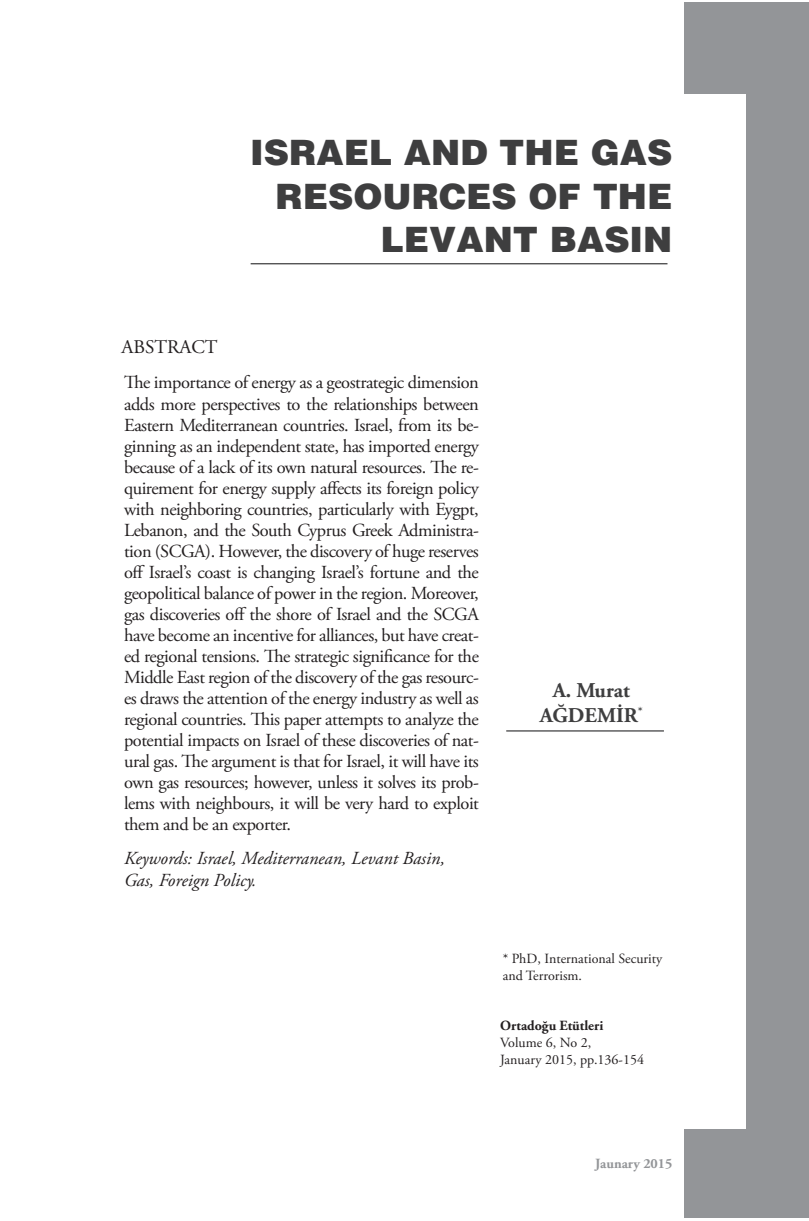
<style>
.page{position:relative;width:809px;height:1221px;background:#fff}
.page>*{position:absolute;margin:0;border:0;box-sizing:border-box;transform-origin:0 0}
.t1{font:900 35px/43.8px "Hendrix";color:#3e3e3f;text-align:right}
.t2{font:700 21px/25.2px "Adobe Garamond Pro";color:#3e3e3f;text-align:center}
.t3{font:19.25px "Adobe Garamond Pro";color:#231f20}
.t4{font:18.38px/21px "Adobe Garamond Pro";letter-spacing:-.025em;color:#231f20;text-align:justify}
.t5{font:italic 18.38px/22.1px "Adobe Garamond Pro";color:#231f20}
.t6{font:14px/16.8px "Adobe Garamond Pro";color:#231f20}
.t7{font:700 14px "Adobe Garamond Pro";color:#231f20}
.t8{font:700 14px "Adobe Garamond Pro";color:#939598}
</style>
<div class="page">
<div style="left:684px;top:1129px;width:124px;height:88px;background:#939598"></div>
<div style="left:746px;top:2px;width:63px;height:1215px;background:#939598"></div>
<div style="left:684px;top:2px;width:124px;height:92px;background:#939598"></div>
<hr style="left:251px;top:263px;width:416px;height:1px;background:#3e3e3f">
<hr style="left:506px;top:730px;width:158px;height:1px;background:#3e3e3f">
<p class="t3" style="left:121px;top:335px;width:98px">ABSTRACT</p>
<h1 class="t1" style="left:250px;top:130px;width:423px">ISRAEL AND THE GAS<br>RESOURCES OF THE<br>LEVANT BASIN</h1>
<p class="t4" style="left:124px;top:373px;width:356px">The importance of energy as a geostrategic dimension adds more perspectives to the relationships between Eastern Mediterranean countries. Israel, from its be&shy;ginning as an independent state, has imported energy because of a lack of its own natural resources. The re&shy;quirement for energy supply affects its foreign policy with neighboring countries, particularly with Eygpt, Lebanon, and the South Cyprus Greek Administra&shy;tion (SCGA). However, the discovery of huge reserves off Israel’s coast is changing Israel’s fortune and the geopolitical balance of power in the region. Moreover, gas discoveries off the shore of Israel and the SCGA have become an incentive for alliances, but have creat&shy;ed regional tensions. The strategic significance for the Middle East region of the discovery of the gas resourc&shy;es draws the attention of the energy industry as well as regional countries. This paper attempts to analyze the potential impacts on Israel of these discoveries of nat&shy;ural gas. The argument is that for Israel, it will have its own gas resources; however, unless it solves its prob&shy;lems with neighbours, it will be very hard to exploit them and be an exporter.</p>
<p class="t5" style="left:124px;top:847px;width:322px">Keywords: Israel, Mediterranean, Levant Basin,<br>Gas, Foreign Policy.</p>
<p class="t2" style="left:540px;top:678px;width:104px">A. Murat<br>AĞDEMİR<sup>*</sup></p>
<p class="t6" style="left:502px;top:950px;width:161px">* PhD, International Security and Terrorism.</p>
<p class="t7" style="left:500px;top:1017px;width:105px">Ortadoğu Etütleri</p>
<p class="t6" style="left:500px;top:1034px;width:145px">Volume 6, No 2,<br>January 2015, pp.136-154</p>
<p class="t8" style="left:595px;top:1155px;width:79px">Jaunary 2015</p>
</div>
